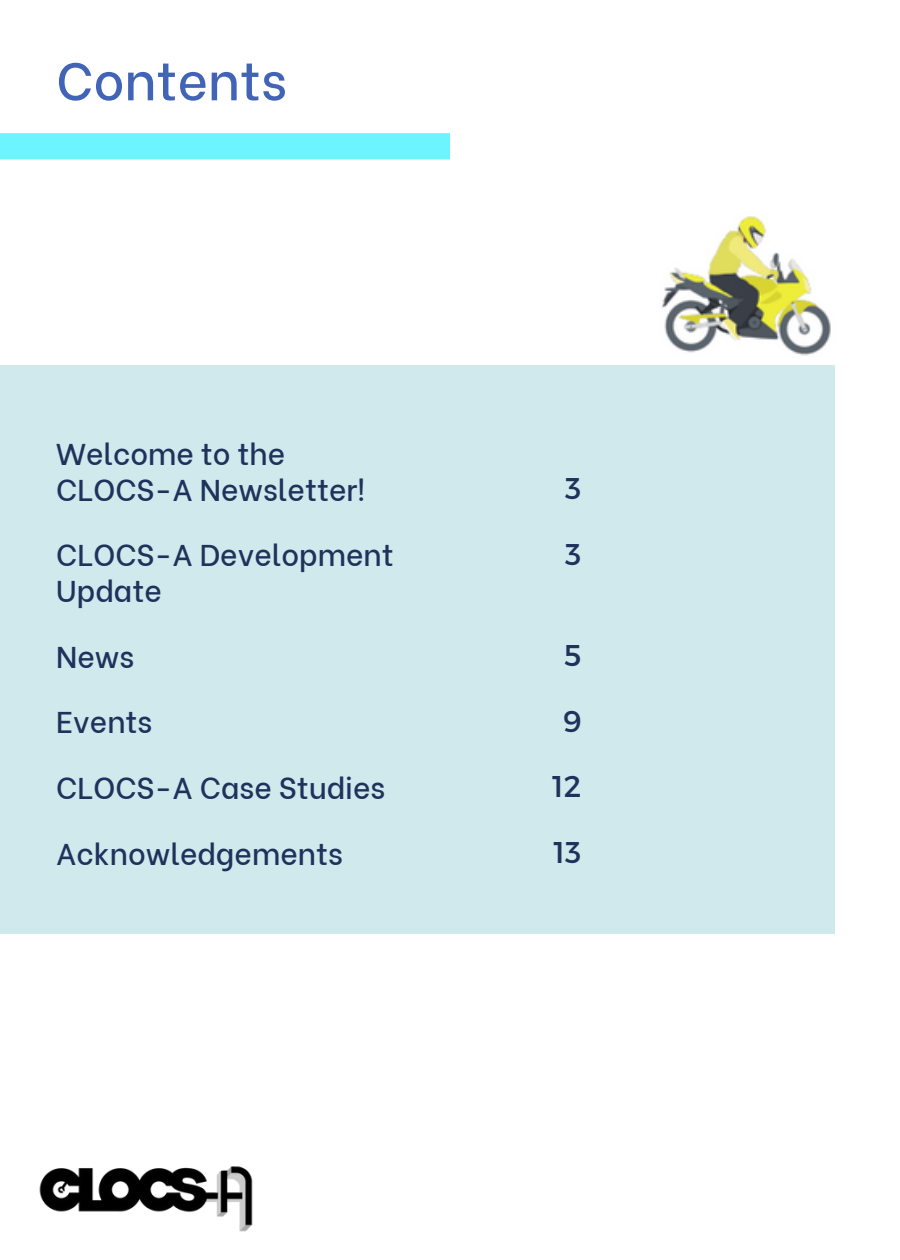
<style>
.page{position:relative;width:900px;height:1260px;background:#fff}
.page>*{position:absolute;margin:0;border:0;box-sizing:border-box;transform-origin:0 0}
.t1{font:500 52.5px "Be Vietnam";color:#4264b6}
.t2{font:500 30px/35.5px "Be Vietnam";color:#1e335b}
.t3{font:30px "Montserrat";color:#1e335b}
</style>
<div class="page">
<div style="left:0;top:133px;width:450px;height:26px;background:#6cf5ff"></div>
<img style="left:39px;top:1166px;width:214px;height:66px">
<div style="left:0;top:366px;width:835px;height:568px;background:#cfe9ed"></div>
<img style="left:661px;top:216px;width:170px;height:140px">
<p class="t1" style="left:56px;top:38px;width:232px">Contents</p>
<p class="t2" style="left:56px;top:433px;width:231px">Welcome to the</p>
<p class="t2" style="left:56px;top:469px;width:310px">CLOCS-A Newsletter!</p>
<p class="t3" style="left:565px;top:469px;width:18px">3</p>
<p class="t2" style="left:56px;top:535px;width:339px">CLOCS-A Development<br>Update</p>
<p class="t3" style="left:565px;top:534px;width:18px">3</p>
<p class="t2" style="left:56px;top:636px;width:80px">News</p>
<p class="t3" style="left:564px;top:636px;width:19px">5</p>
<p class="t2" style="left:56px;top:702px;width:98px">Events</p>
<p class="t3" style="left:563px;top:701px;width:20px">9</p>
<p class="t2" style="left:56px;top:767px;width:331px">CLOCS-A Case Studies</p>
<p class="t3" style="left:552px;top:767px;width:31px">12</p>
<p class="t2" style="left:56px;top:833px;width:288px">Acknowledgements</p>
<p class="t3" style="left:554px;top:833px;width:29px">13</p>
</div>
